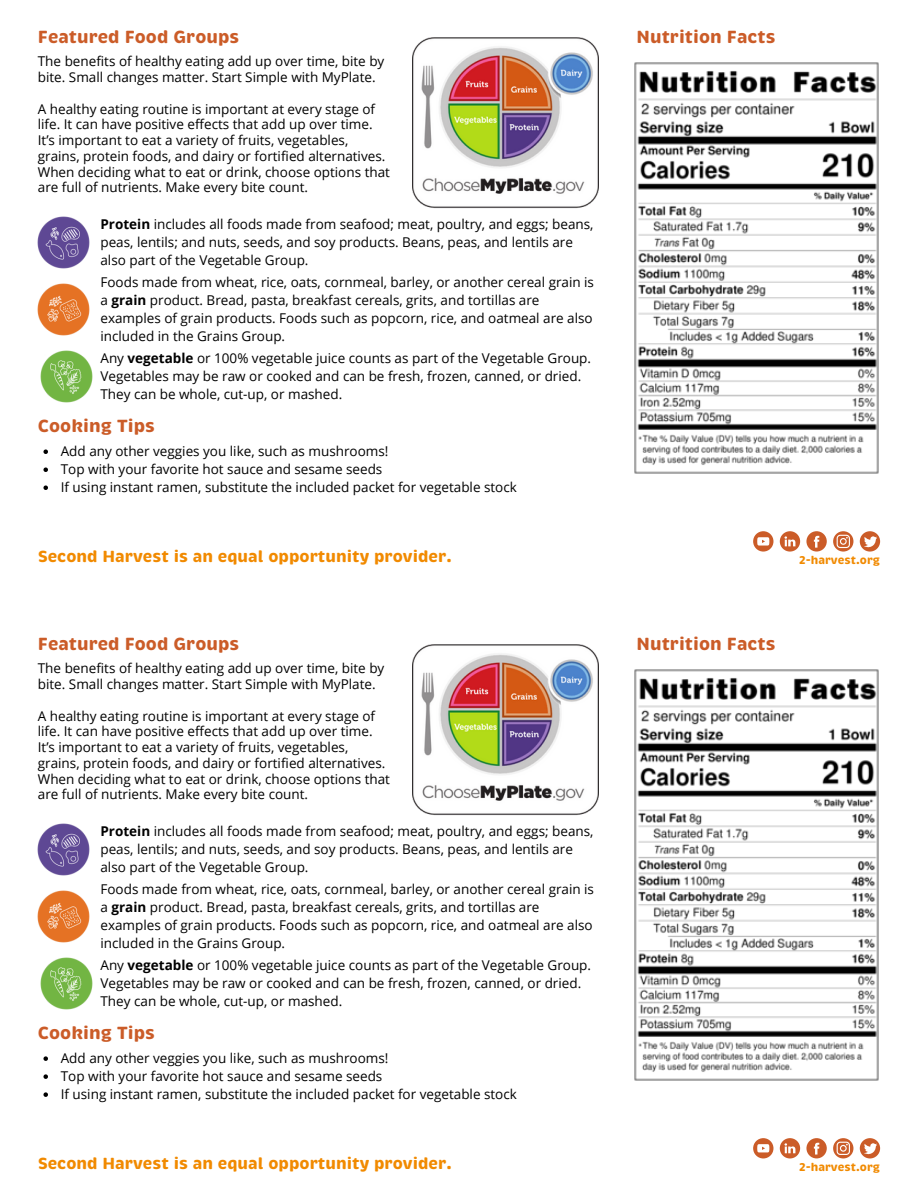
<style>
.page{position:relative;width:918px;height:1188px;background:#fff}
.page>*{position:absolute;margin:0;border:0;box-sizing:border-box;transform-origin:0 0}
.t1{font:700 18px "Brevia";color:#cb5c28}
.t2{font:700 16.5px "Brevia";color:#f18a00}
.t3{font:13.5px/18px "Open Sans";color:#000}
.t4{font:700 11.55px "Brevia";color:#f18a00}
.s1{font-weight:700}
</style>
<div class="page">
<img style="left:412px;top:37px;width:186px;height:171px">
<img style="left:38px;top:217px;width:52px;height:52px">
<img style="left:38px;top:284px;width:52px;height:52px">
<svg style="left:860px;top:531px;width:20px;height:20px"></svg>
<svg style="left:833px;top:531px;width:20px;height:20px"></svg>
<svg style="left:806px;top:531px;width:21px;height:20px"></svg>
<svg style="left:780px;top:531px;width:20px;height:20px"></svg>
<svg style="left:753px;top:531px;width:20px;height:20px"></svg>
<img style="left:41px;top:351px;width:51px;height:52px">
<img style="left:634px;top:62px;width:245px;height:412px">
<svg style="left:43px;top:449px;width:5px;height:5px"></svg>
<svg style="left:43px;top:467px;width:5px;height:5px"></svg>
<svg style="left:43px;top:485px;width:5px;height:5px"></svg>
<img style="left:412px;top:644px;width:186px;height:171px">
<img style="left:38px;top:824px;width:52px;height:52px">
<img style="left:38px;top:891px;width:52px;height:52px">
<svg style="left:860px;top:1138px;width:20px;height:20px"></svg>
<svg style="left:833px;top:1138px;width:20px;height:20px"></svg>
<svg style="left:806px;top:1138px;width:21px;height:20px"></svg>
<svg style="left:780px;top:1138px;width:20px;height:20px"></svg>
<svg style="left:753px;top:1138px;width:20px;height:20px"></svg>
<img style="left:41px;top:958px;width:51px;height:52px">
<img style="left:634px;top:669px;width:245px;height:412px">
<svg style="left:43px;top:1056px;width:5px;height:5px"></svg>
<svg style="left:43px;top:1074px;width:5px;height:5px"></svg>
<svg style="left:43px;top:1092px;width:5px;height:5px"></svg>
<p class="t1" style="left:38px;top:25px;width:203px">Featured Food Groups</p>
<p class="t3" style="left:38px;top:53px;width:348px;line-height:15.8px">The benefits of healthy eating add up over time, bite by bite. Small changes matter. Start Simple with MyPlate.</p>
<p class="t3" style="left:38px;top:101px;width:354px;line-height:15.8px">A healthy eating routine is important at every stage of life. It can have positive effects that add up over time.<br>It’s important to eat a variety of fruits, vegetables, grains, protein foods, and dairy or fortified alternatives.<br>When deciding what to eat or drink, choose options that are full of nutrients. Make every bite count.</p>
<p class="t3" style="left:100px;top:215px;width:495px"><span class="s1">Protein</span> includes all foods made from seafood; meat, poultry, and eggs; beans, peas, lentils; and nuts, seeds, and soy products. Beans, peas, and lentils are also part of the Vegetable Group.</p>
<p class="t3" style="left:100px;top:273px;width:495px">Foods made from wheat, rice, oats, cornmeal, barley, or another cereal grain is a <span class="s1">grain</span> product. Bread, pasta, breakfast cereals, grits, and tortillas are examples of grain products. Foods such as popcorn, rice, and oatmeal are also included in the Grains Group.</p>
<p class="t3" style="left:100px;top:349px;width:492px">Any <span class="s1">vegetable</span> or 100% vegetable juice counts as part of the Vegetable Group.<br>Vegetables may be raw or cooked and can be fresh, frozen, canned, or dried.<br>They can be whole, cut-up, or mashed.</p>
<p class="t1" style="left:38px;top:414px;width:119px">Cooking Tips</p>
<p class="t3" style="left:61px;top:442px;width:329px">Add any other veggies you like, such as mushrooms!</p>
<p class="t3" style="left:61px;top:460px;width:323px">Top with your favorite hot sauce and sesame seeds</p>
<p class="t3" style="left:61px;top:478px;width:458px">If using instant ramen, substitute the included packet for vegetable stock</p>
<p class="t2" style="left:38px;top:546px;width:415px">Second Harvest is an equal opportunity provider.</p>
<p class="t1" style="left:38px;top:632px;width:203px">Featured Food Groups</p>
<p class="t3" style="left:38px;top:660px;width:348px;line-height:15.8px">The benefits of healthy eating add up over time, bite by bite. Small changes matter. Start Simple with MyPlate.</p>
<p class="t3" style="left:38px;top:708px;width:354px;line-height:15.8px">A healthy eating routine is important at every stage of life. It can have positive effects that add up over time.<br>It’s important to eat a variety of fruits, vegetables, grains, protein foods, and dairy or fortified alternatives.<br>When deciding what to eat or drink, choose options that are full of nutrients. Make every bite count.</p>
<p class="t3" style="left:100px;top:822px;width:495px"><span class="s1">Protein</span> includes all foods made from seafood; meat, poultry, and eggs; beans, peas, lentils; and nuts, seeds, and soy products. Beans, peas, and lentils are also part of the Vegetable Group.</p>
<p class="t3" style="left:100px;top:880px;width:495px">Foods made from wheat, rice, oats, cornmeal, barley, or another cereal grain is a <span class="s1">grain</span> product. Bread, pasta, breakfast cereals, grits, and tortillas are examples of grain products. Foods such as popcorn, rice, and oatmeal are also included in the Grains Group.</p>
<p class="t3" style="left:100px;top:956px;width:492px">Any <span class="s1">vegetable</span> or 100% vegetable juice counts as part of the Vegetable Group.<br>Vegetables may be raw or cooked and can be fresh, frozen, canned, or dried.<br>They can be whole, cut-up, or mashed.</p>
<p class="t1" style="left:38px;top:1021px;width:119px">Cooking Tips</p>
<p class="t3" style="left:61px;top:1049px;width:329px">Add any other veggies you like, such as mushrooms!</p>
<p class="t3" style="left:61px;top:1067px;width:323px">Top with your favorite hot sauce and sesame seeds</p>
<p class="t3" style="left:61px;top:1085px;width:458px">If using instant ramen, substitute the included packet for vegetable stock</p>
<p class="t2" style="left:38px;top:1153px;width:415px">Second Harvest is an equal opportunity provider.</p>
<p class="t1" style="left:637px;top:25px;width:141px">Nutrition Facts</p>
<p class="t4" style="left:799px;top:552px;width:82px">2-harvest.org</p>
<p class="t1" style="left:637px;top:632px;width:141px">Nutrition Facts</p>
<p class="t4" style="left:799px;top:1159px;width:82px">2-harvest.org</p>
</div>
